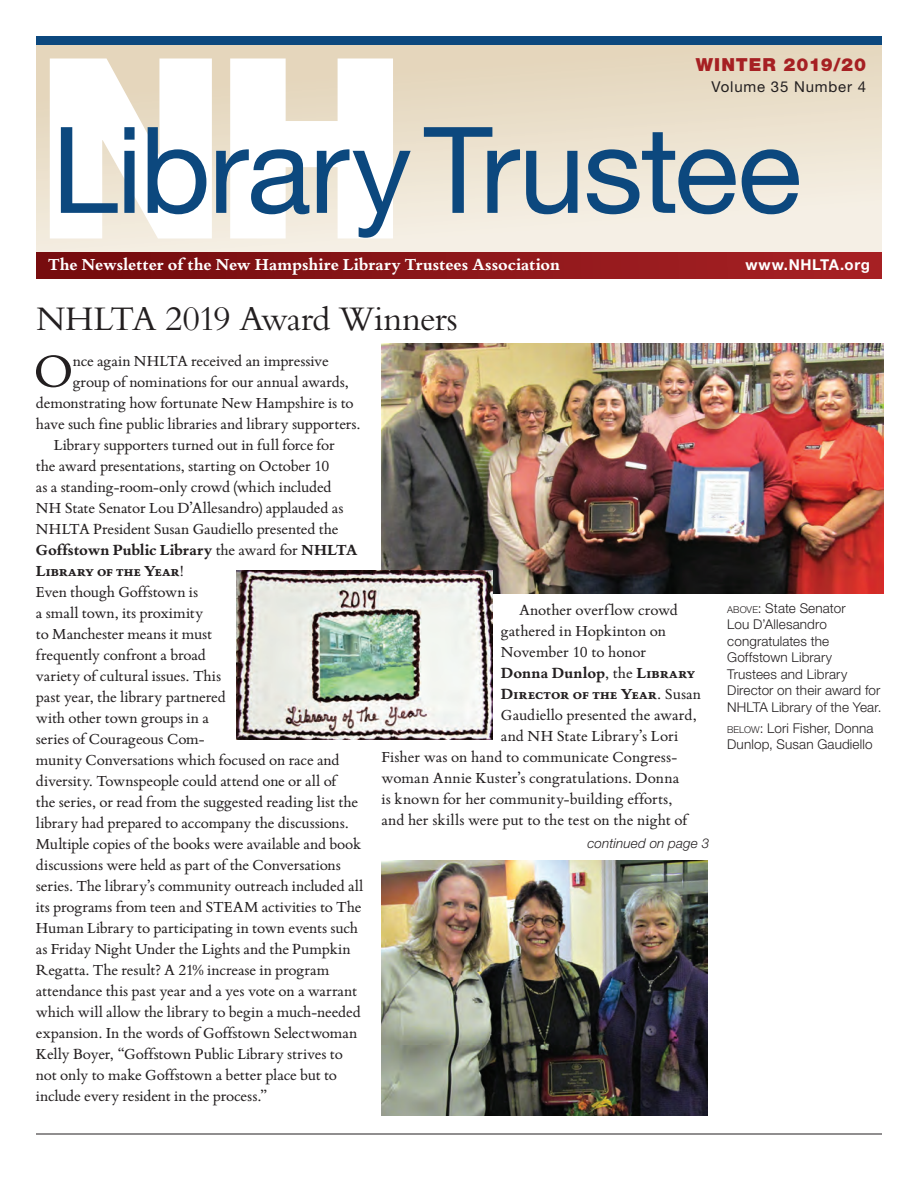
<style>
.page{position:relative;width:918px;height:1188px;background:#fff}
.page>*{position:absolute;margin:0;border:0;box-sizing:border-box;transform-origin:0 0}
.t1{font:120px "Helvetica Neue LT Std";letter-spacing:-.015em;color:#0c487e}
.t2{font:51.15px "Bembo Book MT Std";color:#231f20}
.t3{font:36px "Bembo Std";letter-spacing:-.025em;color:#231f20}
.t4{font:700 18px "Bembo Book MT Std";letter-spacing:.005em;color:#fff}
.t5{font:900 18px "Helvetica Neue LT Std";letter-spacing:.055em;color:#a62023}
.t6{font:16.5px "Bembo Book MT Std";letter-spacing:-.01em;color:#231f20}
.t7{font:700 16.5px "Bembo Book MT Std";letter-spacing:.01em;color:#231f20}
.t8{font:700 16.5px "Bembo Book MT Std";letter-spacing:-.01em;color:#231f20}
.t9{font:15px "Helvetica Neue LT Std";letter-spacing:.055em;color:#231f20}
.t10{font:700 15px "Helvetica Neue LT Std";letter-spacing:.04em;color:#fff}
.t11{font:300 13.5px/16.5px "Helvetica Neue LT Std";letter-spacing:.01em;color:#231f20}
.t12{font:italic 300 13.5px "Helvetica Neue LT Std";letter-spacing:.01em;color:#231f20}
.s1{font-weight:400}
.s2{font-size:9.45px}
</style>
<div class="page">
<div style="left:36px;top:36px;width:846px;height:9px;background:#0c487e"></div>
<hr style="left:36px;top:1134px;width:846px;height:1px;background:#231f20">
<div style="left:36px;top:45px;width:846px;height:207px;background:linear-gradient(to bottom,#e4d5ba,#f7f2e9)"></div>
<svg style="left:50px;top:58px;width:343px;height:180px"></svg>
<div style="left:36px;top:252px;width:846px;height:27px;background:linear-gradient(to right,#730b0d,#a82225)"></div>
<img style="left:382px;top:344px;width:501px;height:250px">
<img style="left:382px;top:861px;width:326px;height:255px">
<img style="left:237px;top:571px;width:255px;height:169px">
<p class="t5" style="left:696px;top:54px;width:172px">WINTER 2019/20</p>
<p class="t9" style="left:712px;top:78px;width:156px">Volume 35 Number 4</p>
<h1 class="t1" style="left:52px;top:99px;width:752px">LibraryTrustee</h1>
<p class="t4" style="left:48px;top:253px;width:513px">The Newsletter of the New Hampshire Library Trustees Association</p>
<p class="t10" style="left:745px;top:256px;width:126px">www.NHLTA.org</p>
<h3 class="t3" style="left:36px;top:298px;width:423px">NHLTA 2019 Award Winners</h3>
<h2 class="t2" style="left:34px;top:337px;width:41px">O</h2>
<p class="t6" style="left:73px;top:350px;width:257px">nce again NHLTA received an impressive</p>
<p class="t6" style="left:73px;top:371px;width:278px">group of nominations for our annual awards,</p>
<p class="t6" style="left:36px;top:392px;width:319px">demonstrating how fortunate New Hampshire is to</p>
<p class="t6" style="left:36px;top:413px;width:326px">have such fine public libraries and library supporters.</p>
<p class="t6" style="left:54px;top:434px;width:282px">Library supporters turned out in full force for</p>
<p class="t6" style="left:36px;top:455px;width:295px">the award presentations, starting on October 10</p>
<p class="t6" style="left:36px;top:476px;width:297px">as a standing-room-only crowd (which included</p>
<p class="t6" style="left:36px;top:497px;width:309px">NH State Senator Lou D’Allesandro) applauded as</p>
<p class="t6" style="left:36px;top:518px;width:304px">NHLTA President Susan Gaudiello presented the</p>
<p class="t8" style="left:36px;top:539px;width:323px">Goffstown Public Library <span class="s1">the award for</span> NHLTA</p>
<p class="t7" style="left:36px;top:560px;width:150px">Library of the Year<span class="s1">!</span></p>
<p class="t6" style="left:36px;top:581px;width:164px">Even though Goffstown is</p>
<p class="t6" style="left:36px;top:602px;width:169px">a small town, its proximity</p>
<p class="t6" style="left:36px;top:623px;width:178px">to Manchester means it must</p>
<p class="t6" style="left:36px;top:644px;width:171px">frequently confront a broad</p>
<p class="t6" style="left:36px;top:665px;width:187px">variety of cultural issues. This</p>
<p class="t6" style="left:36px;top:686px;width:191px">past year, the library partnered</p>
<p class="t6" style="left:36px;top:707px;width:174px">with other town groups in a</p>
<p class="t6" style="left:36px;top:728px;width:170px">series of Courageous Com-</p>
<p class="t6" style="left:36px;top:749px;width:305px">munity Conversations which focused on race and</p>
<p class="t6" style="left:36px;top:770px;width:302px">diversity. Townspeople could attend one or all of</p>
<p class="t6" style="left:36px;top:791px;width:324px">the series, or read from the suggested reading list the</p>
<p class="t6" style="left:36px;top:812px;width:314px">library had prepared to accompany the discussions.</p>
<p class="t6" style="left:36px;top:833px;width:327px">Multiple copies of the books were available and book</p>
<p class="t6" style="left:36px;top:854px;width:306px">discussions were held as part of the Conversations</p>
<p class="t6" style="left:36px;top:875px;width:329px">series. The library’s community outreach included all</p>
<p class="t6" style="left:36px;top:896px;width:327px">its programs from teen and STEAM activities to The</p>
<p class="t6" style="left:36px;top:917px;width:324px">Human Library to participating in town events such</p>
<p class="t6" style="left:36px;top:938px;width:316px">as Friday Night Under the Lights and the Pumpkin</p>
<p class="t6" style="left:36px;top:959px;width:295px">Regatta. The result? A 21% increase in program</p>
<p class="t6" style="left:36px;top:980px;width:323px">attendance this past year and a yes vote on a warrant</p>
<p class="t6" style="left:36px;top:1001px;width:326px">which will allow the library to begin a much-needed</p>
<p class="t6" style="left:36px;top:1022px;width:323px">expansion. In the words of Goffstown Selectwoman</p>
<p class="t6" style="left:36px;top:1043px;width:308px">Kelly Boyer, “Goffstown Public Library strives to</p>
<p class="t6" style="left:36px;top:1064px;width:303px">not only to make Goffstown a better place but to</p>
<p class="t6" style="left:36px;top:1085px;width:233px">include every resident in the process.”</p>
<p class="t6" style="left:519px;top:599px;width:161px">Another overflow crowd</p>
<p class="t6" style="left:501px;top:620px;width:167px">gathered in Hopkinton on</p>
<p class="t6" style="left:501px;top:641px;width:147px">November 10 to honor</p>
<p class="t7" style="left:501px;top:662px;width:196px">Donna Dunlop<span class="s1">, the</span> Library</p>
<p class="t7" style="left:501px;top:683px;width:202px">Director of the Year<span class="s1">. Susan</span></p>
<p class="t6" style="left:501px;top:704px;width:197px">Gaudiello presented the award,</p>
<p class="t6" style="left:501px;top:725px;width:179px">and NH State Library’s Lori</p>
<p class="t6" style="left:382px;top:746px;width:297px">Fisher was on hand to communicate Congress-</p>
<p class="t6" style="left:382px;top:767px;width:299px">woman Annie Kuster’s congratulations. Donna</p>
<p class="t6" style="left:382px;top:788px;width:293px">is known for her community-building efforts,</p>
<p class="t6" style="left:382px;top:809px;width:308px">and her skills were put to the test on the night of</p>
<p class="t12" style="left:587px;top:836px;width:123px">continued on page 3</p>
<p class="t11" style="left:727px;top:599px;width:156px"><span class="s2">ABOVE</span>: State Senator<br>Lou D’Allesandro congratulates the<br>Goffstown Library<br>Trustees and Library<br>Director on their award for<br>NHLTA Library of the Year.</p>
<p class="t11" style="left:727px;top:719px;width:148px"><span class="s2">BELOW</span>: Lori Fisher, Donna<br>Dunlop, Susan Gaudiello</p>
</div>
